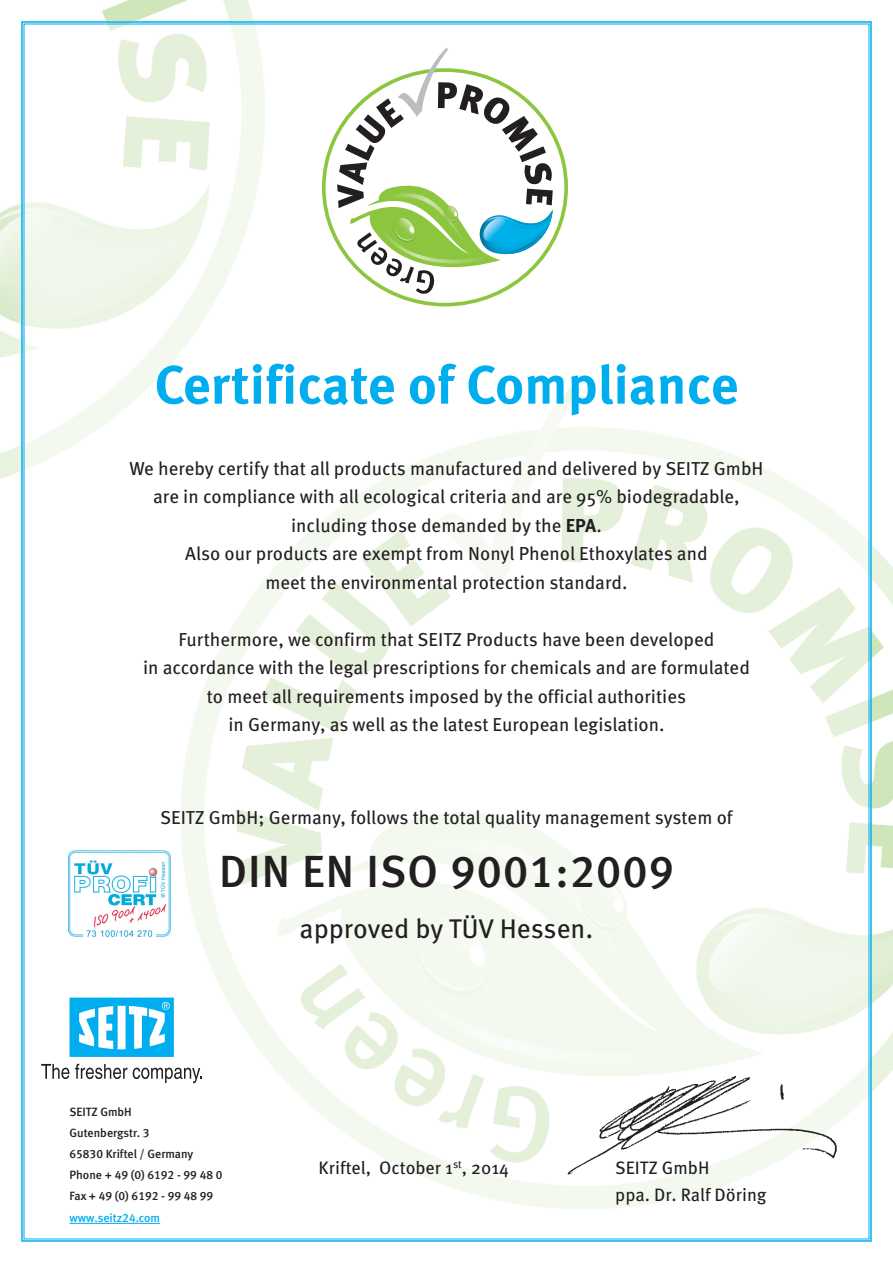
<style>
.page{position:relative;width:893px;height:1263px;background:#fff}
.page>*{position:absolute;margin:0;border:0;box-sizing:border-box;transform-origin:0 0}
.t1{font:700 54px "Meta Pro";color:#00aeef}
.t2{font:45px "Meta Medium LF";letter-spacing:.025em;color:#231f20}
.t3{font:27px "Meta Pro";color:#231f20}
.t4{font:18.75px/28.5px "Meta Pro";color:#231f20;text-align:center}
.t5{font:18px/27px "Meta Pro";color:#231f20}
.t6{font:12px/21px "Meta Medium LF";color:#231f20}
.t7{font:12px "Meta Medium LF";color:#00aeef}
.s1{font-weight:700}
</style>
<div class="page">
<img style="left:69px;top:389px;width:824px;height:835px">
<img style="left:0;top:0;width:306px;height:529px">
<img style="left:154px;top:402px;width:713px;height:822px">
<img style="left:26px;top:26px;width:248px;height:448px">
<svg style="left:324px;top:70px;width:242px;height:235px"></svg>
<svg style="left:337px;top:48px;width:216px;height:246px"></svg>
<hr style="left:70px;top:1223px;width:90px;height:1px;background:#00aeef">
<svg style="left:41px;top:1064px;width:28px;height:15px"></svg>
<svg style="left:75px;top:1064px;width:52px;height:15px"></svg>
<svg style="left:133px;top:1068px;width:69px;height:15px"></svg>
<svg style="left:70px;top:997px;width:104px;height:60px"></svg>
<img style="left:554px;top:1064px;width:300px;height:120px">
<div style="left:63px;top:845px;width:116px;height:103px;background:#fff"></div>
<img style="left:67px;top:850px;width:104px;height:87px">
<h1 class="t1" style="left:154px;top:366px;width:586px">Certificate of Compliance</h1>
<p class="t4" style="left:129px;top:456px;width:636px">We hereby certify that all products manufactured and delivered by SEITZ GmbH are in compliance with all ecological criteria and are 95% biodegradable, including those demanded by the <span class="s1">EPA</span>.<br>Also our products are exempt from Nonyl Phenol Ethoxylates and<br>meet the environmental protection standard.</p>
<p class="t4" style="left:143px;top:627px;width:608px">Furthermore, we confirm that SEITZ Products have been developed<br>in accordance with the legal prescriptions for chemicals and are formulated to meet all requirements imposed by the official authorities<br>in Germany, as well as the latest European legislation.</p>
<p class="t4" style="left:160px;top:805px;width:574px">SEITZ GmbH; Germany, follows the total quality management system of</p>
<h2 class="t2" style="left:219px;top:855px;width:456px">DIN EN ISO 9001:2009</h2>
<h3 class="t3" style="left:299px;top:919px;width:295px">approved by TÜV Hessen.</h3>
<p class="t6" style="left:70px;top:1103px;width:154px">SEITZ GmbH<br>Gutenbergstr. 3<br>65830 Kriftel / Germany<br>Phone + 49 (0) 6192 - 99 48 0<br>Fax + 49 (0) 6192 - 99 48 99</p>
<p class="t7" style="left:70px;top:1213px;width:92px">www.seitz24.com</p>
<p class="t5" style="left:318px;top:1156px;width:192px">Kriftel, October 1<sup>st</sup>, 2014</p>
<p class="t5" style="left:615px;top:1156px;width:153px">SEITZ GmbH<br>ppa. Dr. Ralf Döring</p>
</div>
